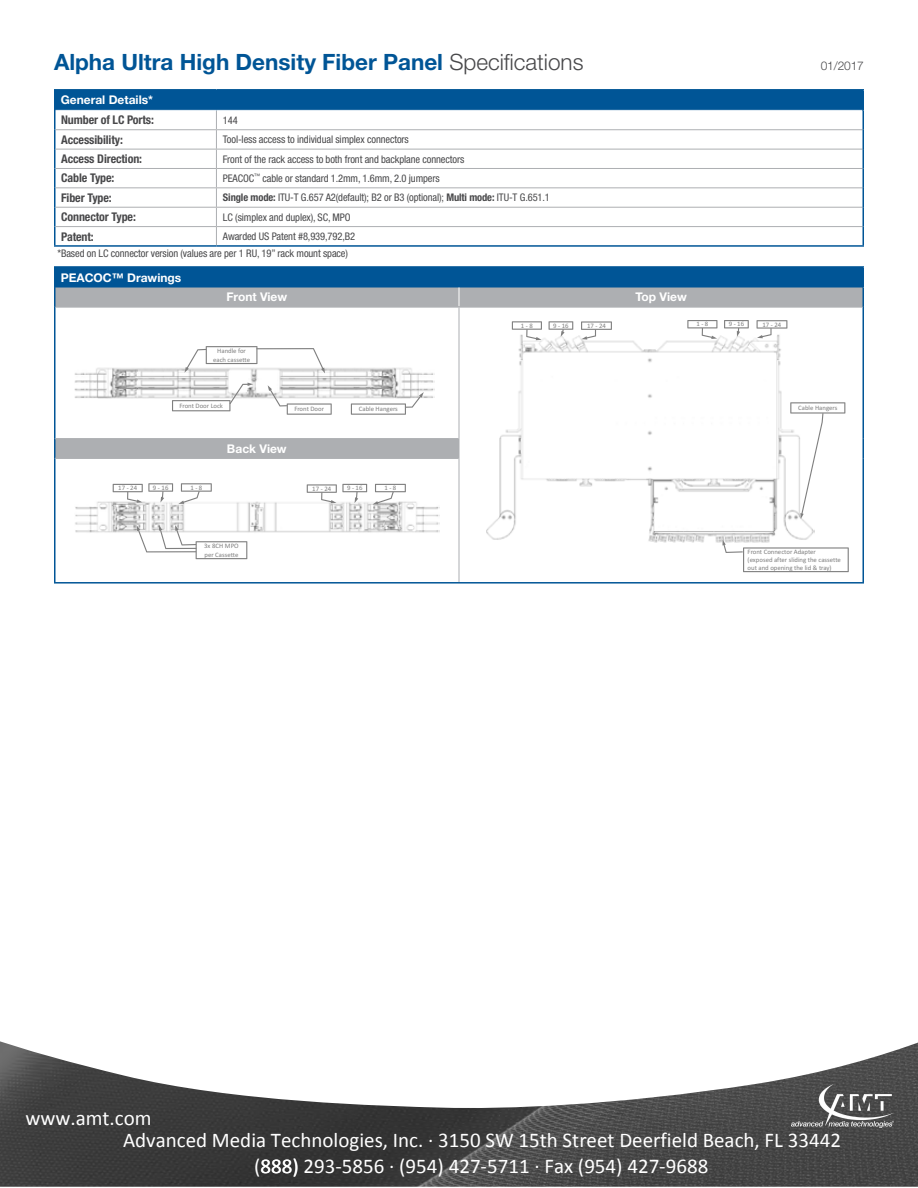
<style>
.page{position:relative;width:918px;height:1188px;background:#fff}
.page>*{position:absolute;margin:0;border:0;box-sizing:border-box;transform-origin:0 0}
.t1{font:700 22.5px "Helvetica Neue LT Std";color:#005596}
.t2{font:21px/25.7px "Calibri";color:#fff;text-align:center}
.t3{font:700 condensed 12px "Helvetica Neue LT Std";letter-spacing:-.01em;color:#48484a}
.t4{font:700 12px "Helvetica Neue LT Std";color:#fff}
.t5{font:300 12px "Helvetica Neue LT Std";letter-spacing:-.01em;color:#48484a}
.t6{font:condensed 10.5px/17.2px "Helvetica Neue LT Std";letter-spacing:-.01em;color:#48484a}
.t7{font:6.75px/8.1px "Calibri";color:#7f7f7f}
.s1{font-weight:300;color:#48484a}
.s2{font-weight:700}
</style>
<div class="page">
<div style="left:55px;top:90px;width:808px;height:20px;background:#005596"></div>
<hr style="left:54px;top:110px;width:2px;height:20px;background:#005596">
<svg style="left:54px;top:130px;width:2px;height:38px"></svg>
<hr style="left:54px;top:168px;width:2px;height:20px;background:#005596">
<svg style="left:54px;top:188px;width:2px;height:19px"></svg>
<hr style="left:54px;top:207px;width:2px;height:20px;background:#005596">
<svg style="left:54px;top:227px;width:2px;height:18px"></svg>
<svg style="left:862px;top:91px;width:2px;height:19px"></svg>
<hr style="left:54px;top:89px;width:162px;height:2px;background:#005596">
<svg style="left:54px;top:91px;width:2px;height:19px"></svg>
<hr style="left:216px;top:89px;width:648px;height:2px;background:#005596">
<hr style="left:56px;top:129px;width:160px;height:1px;background:#adafb2">
<hr style="left:56px;top:149px;width:160px;height:1px;background:#adafb2">
<hr style="left:56px;top:168px;width:160px;height:1px;background:#adafb2">
<hr style="left:56px;top:188px;width:160px;height:1px;background:#adafb2">
<hr style="left:56px;top:207px;width:160px;height:1px;background:#adafb2">
<hr style="left:56px;top:226px;width:160px;height:1px;background:#adafb2">
<hr style="left:54px;top:245px;width:162px;height:2px;background:#005596">
<hr style="left:216px;top:129px;width:647px;height:1px;background:#adafb2">
<hr style="left:216px;top:149px;width:647px;height:1px;background:#adafb2">
<hr style="left:216px;top:168px;width:647px;height:1px;background:#adafb2">
<hr style="left:216px;top:188px;width:647px;height:1px;background:#adafb2">
<hr style="left:216px;top:207px;width:647px;height:1px;background:#adafb2">
<hr style="left:216px;top:226px;width:647px;height:1px;background:#adafb2">
<svg style="left:216px;top:111px;width:1px;height:134px"></svg>
<hr style="left:216px;top:245px;width:648px;height:2px;background:#005596">
<hr style="left:862px;top:110px;width:2px;height:20px;background:#005596">
<svg style="left:862px;top:130px;width:2px;height:38px"></svg>
<hr style="left:862px;top:168px;width:2px;height:20px;background:#005596">
<svg style="left:862px;top:188px;width:2px;height:19px"></svg>
<hr style="left:862px;top:207px;width:2px;height:20px;background:#005596">
<svg style="left:862px;top:227px;width:2px;height:18px"></svg>
<div style="left:55px;top:267px;width:808px;height:21px;background:#005596"></div>
<svg style="left:56px;top:288px;width:806px;height:169px;fill:#adafb2"></svg>
<hr style="left:862px;top:268px;width:2px;height:20px;background:#005596">
<hr style="left:54px;top:266px;width:405px;height:2px;background:#005596">
<hr style="left:54px;top:268px;width:2px;height:20px;background:#005596">
<hr style="left:459px;top:266px;width:405px;height:2px;background:#005596">
<hr style="left:54px;top:307px;width:2px;height:132px;background:#005596">
<svg style="left:54px;top:439px;width:2px;height:19px"></svg>
<hr style="left:54px;top:458px;width:2px;height:124px;background:#005596">
<hr style="left:54px;top:582px;width:405px;height:2px;background:#005596">
<hr style="left:862px;top:307px;width:2px;height:132px;background:#005596">
<svg style="left:862px;top:439px;width:2px;height:19px"></svg>
<hr style="left:862px;top:458px;width:2px;height:124px;background:#005596">
<hr style="left:459px;top:582px;width:405px;height:2px;background:#005596">
<hr style="left:56px;top:306px;width:403px;height:2px;background:#adafb2">
<hr style="left:459px;top:306px;width:403px;height:2px;background:#adafb2">
<svg style="left:54px;top:288px;width:2px;height:19px"></svg>
<svg style="left:862px;top:288px;width:2px;height:19px"></svg>
<hr style="left:56px;top:438px;width:403px;height:2px;background:#adafb2">
<hr style="left:56px;top:457px;width:403px;height:2px;background:#adafb2">
<svg style="left:459px;top:288px;width:1px;height:18px"></svg>
<hr style="left:459px;top:308px;width:1px;height:131px;background:#adafb2">
<svg style="left:459px;top:439px;width:1px;height:19px"></svg>
<hr style="left:459px;top:458px;width:1px;height:124px;background:#adafb2">
<div style="left:463px;top:316px;width:392px;height:259px;background:#fff"></div>
<img style="left:486px;top:335px;width:328px;height:208px">
<svg style="left:722px;top:540px;width:127px;height:32px"></svg>
<svg style="left:790px;top:402px;width:55px;height:117px"></svg>
<svg style="left:581px;top:321px;width:31px;height:19px"></svg>
<svg style="left:549px;top:321px;width:24px;height:16px"></svg>
<svg style="left:512px;top:321px;width:30px;height:19px"></svg>
<svg style="left:757px;top:320px;width:30px;height:18px"></svg>
<svg style="left:724px;top:320px;width:25px;height:17px"></svg>
<svg style="left:687px;top:320px;width:30px;height:19px"></svg>
<div style="left:65px;top:321px;width:381px;height:104px;background:#fff"></div>
<img style="left:74px;top:367px;width:361px;height:32px">
<svg style="left:268px;top:385px;width:64px;height:30px"></svg>
<svg style="left:172px;top:383px;width:81px;height:28px"></svg>
<svg style="left:184px;top:346px;width:141px;height:27px"></svg>
<svg style="left:351px;top:392px;width:73px;height:23px"></svg>
<img style="left:75px;top:501px;width:365px;height:32px">
<svg style="left:137px;top:525px;width:110px;height:34px"></svg>
<svg style="left:113px;top:483px;width:99px;height:21px"></svg>
<svg style="left:307px;top:484px;width:99px;height:21px"></svg>
<img style="left:0;top:1041px;width:918px;height:146px">
<img style="left:791px;top:1085px;width:102px;height:43px">
<h1 class="t1" style="left:54px;top:48px;width:531px">Alpha Ultra High Density Fiber Panel <span class="s1">Specifications</span></h1>
<p class="t5" style="left:821px;top:58px;width:45px">01/2017</p>
<p class="t4" style="left:61px;top:93px;width:94px">General Details*</p>
<p class="t3" style="left:61px;top:113px;width:94px">Number of LC Ports:</p>
<p class="t6" style="left:223px;top:111px;width:16px">144</p>
<p class="t3" style="left:61px;top:132px;width:63px">Accessibility:</p>
<p class="t6" style="left:223px;top:131px;width:187px">Tool-less access to individual simplex connectors</p>
<p class="t3" style="left:61px;top:152px;width:82px">Access Direction:</p>
<p class="t6" style="left:223px;top:150px;width:243px">Front of the rack access to both front and backplane connectors</p>
<p class="t3" style="left:61px;top:171px;width:55px">Cable Type:</p>
<p class="t6" style="left:223px;top:170px;width:218px">PEACOC<sup>™</sup> cable or standard 1.2mm, 1.6mm, 2.0 jumpers</p>
<p class="t3" style="left:61px;top:190px;width:52px">Fiber Type:</p>
<p class="t6" style="left:223px;top:189px;width:329px"><span class="s2">Single mode:</span> ITU-T G.657 A2(default); B2 or B3 (optional); <span class="s2">Multi mode:</span> ITU-T G.651.1</p>
<p class="t3" style="left:61px;top:210px;width:76px">Connector Type:</p>
<p class="t6" style="left:223px;top:208px;width:129px">LC (simplex and duplex), SC, MPO</p>
<p class="t3" style="left:61px;top:229px;width:34px">Patent:</p>
<p class="t6" style="left:57px;top:228px;width:299px;text-indent:165px">Awarded US Patent #8,939,792,B2 *Based on LC connector version (values are per 1 RU, 19” rack mount space)</p>
<p class="t4" style="left:61px;top:270px;width:122px">PEACOC™ Drawings</p>
<p class="t4" style="left:226px;top:290px;width:62px">Front View</p>
<p class="t4" style="left:635px;top:290px;width:53px">Top View</p>
<p class="t7" style="left:213px;top:347px;width:38px;text-align:center">Handle for each cassette</p>
<p class="t7" style="left:179px;top:401px;width:45px">Front Door Lock</p>
<p class="t7" style="left:294px;top:405px;width:31px">Front Door</p>
<p class="t4" style="left:227px;top:441px;width:61px">Back View</p>
<p class="t7" style="left:359px;top:405px;width:41px">Cable Hangers</p>
<p class="t7" style="left:118px;top:484px;width:20px">17 - 24</p>
<p class="t7" style="left:153px;top:483px;width:17px">9 - 16</p>
<p class="t7" style="left:190px;top:483px;width:14px">1 -8</p>
<p class="t7" style="left:312px;top:484px;width:20px">17 - 24</p>
<p class="t7" style="left:347px;top:484px;width:17px">9 - 16</p>
<p class="t7" style="left:384px;top:484px;width:14px">1 -8</p>
<p class="t7" style="left:204px;top:542px;width:36px">3x 8CH MPO per Cassette</p>
<p class="t7" style="left:521px;top:321px;width:14px">1 -8</p>
<p class="t7" style="left:553px;top:321px;width:17px">9 - 16</p>
<p class="t7" style="left:587px;top:321px;width:20px">17 - 24</p>
<p class="t7" style="left:696px;top:320px;width:14px">1 -8</p>
<p class="t7" style="left:729px;top:320px;width:17px">9 - 16</p>
<p class="t7" style="left:763px;top:320px;width:20px">17 - 24</p>
<p class="t7" style="left:798px;top:404px;width:41px">Cable Hangers</p>
<p class="t7" style="left:748px;top:547px;width:95px">Front Connector Adapter (exposed after sliding the cassette out and opening the lid &amp; tray)</p>
<h2 class="t2" style="left:25px;top:1105px;width:128px">www.amt.com</h2>
<h2 class="t2" style="left:123px;top:1127px;width:720px">Advanced Media Technologies, Inc. · 3150 SW 15th Street Deerfield Beach, FL 33442 (888) 293-5856 · (954) 427-5711 · Fax (954) 427-9688</h2>
</div>
